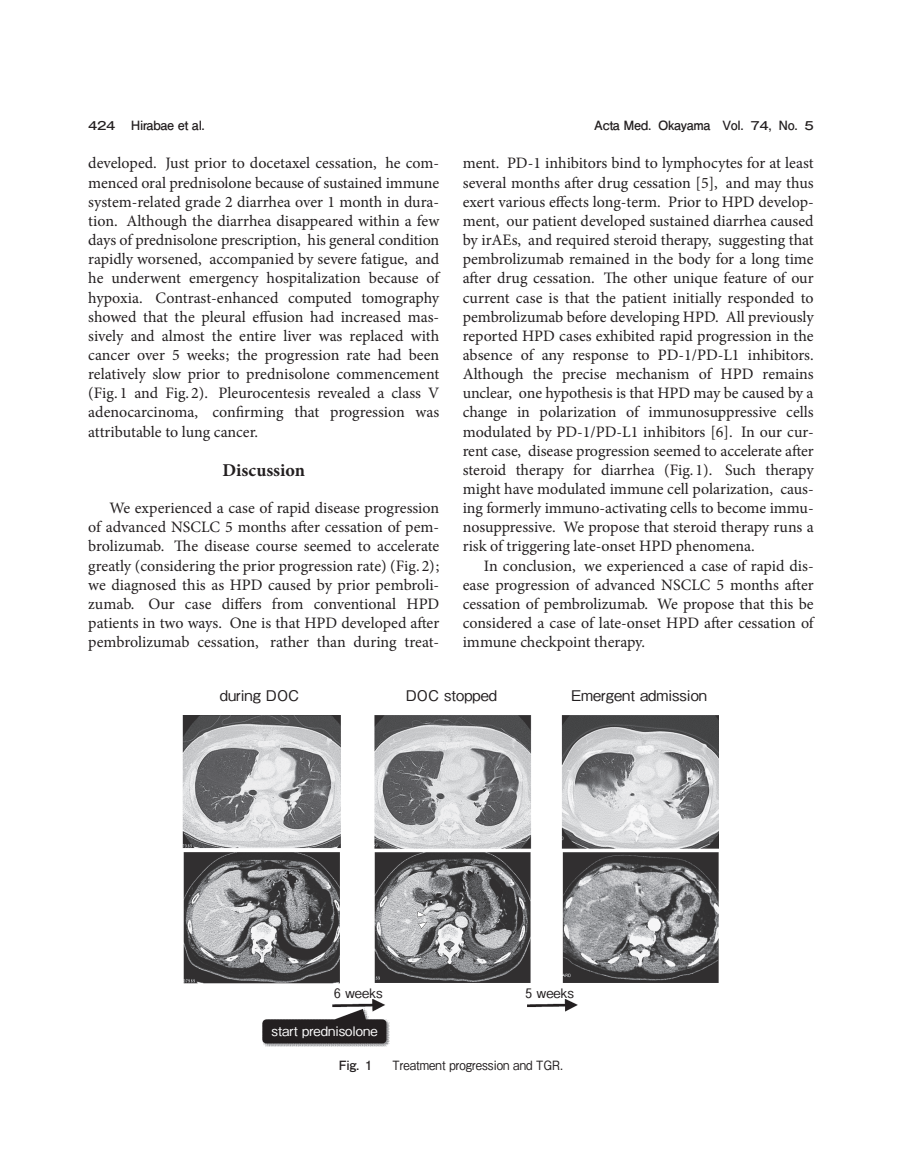
<style>
.page{position:relative;width:902px;height:1166px;background:#fff}
.page>*{position:absolute;margin:0;border:0;box-sizing:border-box;transform-origin:0 0}
.t1{font:700 18px "Minion Pro";color:#231f20}
.t2{font:15.9px/19.2px "Minion Pro";color:#231f20;text-align:justify}
.t3{font:500 14.7px "Gothic BBB Pr 6 N";color:#231f20}
.t4{font:500 13.05px "Gothic BBB Pr 6 N";color:#fff}
.t5{font:500 13.05px "Gothic BBB Pr 6 N";color:#231f20}
.t6{font:700 12.75px "Futo Go B101 Pr 6 N";letter-spacing:-.03em;color:#231f20}
.t7{font:500 12.75px "Gothic BBB Pr 6 N";color:#231f20;scale:.9 1}
.s1{font-family:"Gothic MB101 Pr 6 N";font-weight:500;font-size:11.25px}
</style>
<div class="page">
<img style="left:182px;top:715px;width:536px;height:331px">
<div style="left:332px;top:985px;width:58px;height:13px;background:#fff"></div>
<div style="left:521px;top:985px;width:58px;height:13px;background:#fff"></div>
<hr style="left:525px;top:997px;width:12px;height:4px;background:#fff">
<div style="left:271px;top:1024px;width:107px;height:15px;background:#231f20"></div>
<p class="t6" style="left:88px;top:115px;width:118px"><span class="s1">424</span> Hirabae et al.</p>
<p class="t6" style="left:594px;top:115px;width:221px">Acta Med. Okayama Vol. <span class="s1">74</span>, No. <span class="s1">5</span></p>
<p class="t2" style="left:88px;top:154px;width:352px">developed. Just prior to docetaxel cessation, he com&shy;menced oral prednisolone because of sustained immune system-related grade 2 diarrhea over 1 month in dura&shy;tion. Although the diarrhea disappeared within a few days of prednisolone prescription, his general condition rapidly worsened, accompanied by severe fatigue, and he underwent emergency hospitalization because of hypoxia. Contrast-enhanced computed tomography showed that the pleural effusion had increased mas&shy;sively and almost the entire liver was replaced with cancer over 5 weeks; the progression rate had been relatively slow prior to prednisolone commencement (Fig. 1 and Fig. 2). Pleurocentesis revealed a class V adenocarcinoma, confirming that progression was attributable to lung cancer.</p>
<p class="t1" style="left:222px;top:457px;width:84px">Discussion</p>
<p class="t2" style="left:88px;top:498px;width:352px;text-indent:21px">We experienced a case of rapid disease progression of advanced NSCLC 5 months after cessation of pem&shy;brolizumab. The disease course seemed to accelerate greatly (considering the prior progression rate) (Fig. 2); we diagnosed this as HPD caused by prior pembroli&shy;zumab. Our case differs from conventional HPD patients in two ways. One is that HPD developed after pembrolizumab cessation, rather than during treat-</p>
<p class="t2" style="left:462px;top:154px;width:352px">ment. PD-1 inhibitors bind to lymphocytes for at least several months after drug cessation [5], and may thus exert various effects long-term. Prior to HPD develop&shy;ment, our patient developed sustained diarrhea caused by irAEs, and required steroid therapy, suggesting that pembrolizumab remained in the body for a long time after drug cessation. The other unique feature of our current case is that the patient initially responded to pembrolizumab before developing HPD. All previously reported HPD cases exhibited rapid progression in the absence of any response to PD-1/PD-L1 inhibitors.<br>Although the precise mechanism of HPD remains unclear, one hypothesis is that HPD may be caused by a change in polarization of immunosuppressive cells modulated by PD-1/PD-L1 inhibitors [6]. In our cur&shy;rent case, disease progression seemed to accelerate after steroid therapy for diarrhea (Fig. 1). Such therapy might have modulated immune cell polarization, caus&shy;ing formerly immuno-activating cells to become immu&shy;nosuppressive. We propose that steroid therapy runs a risk of triggering late-onset HPD phenomena.</p>
<p class="t2" style="left:462px;top:556px;width:352px;text-indent:21px">In conclusion, we experienced a case of rapid dis&shy;ease progression of advanced NSCLC 5 months after cessation of pembrolizumab. We propose that this be considered a case of late-onset HPD after cessation of immune checkpoint therapy.</p>
<p class="t3" style="left:220px;top:683px;width:81px">during DOC</p>
<p class="t3" style="left:406px;top:683px;width:93px">DOC stopped</p>
<p class="t3" style="left:571px;top:683px;width:137px">Emergent admission</p>
<p class="t5" style="left:334px;top:982px;width:50px">6 weeks</p>
<p class="t5" style="left:525px;top:982px;width:50px">5 weeks</p>
<p class="t4" style="left:271px;top:1020px;width:108px">start prednisolone</p>
<p class="t6" style="left:339px;top:1054px;width:35px">Fig. 1</p>
<p class="t7" style="left:392px;top:1054px;width:191px">Treatment progression and TGR.</p>
</div>
